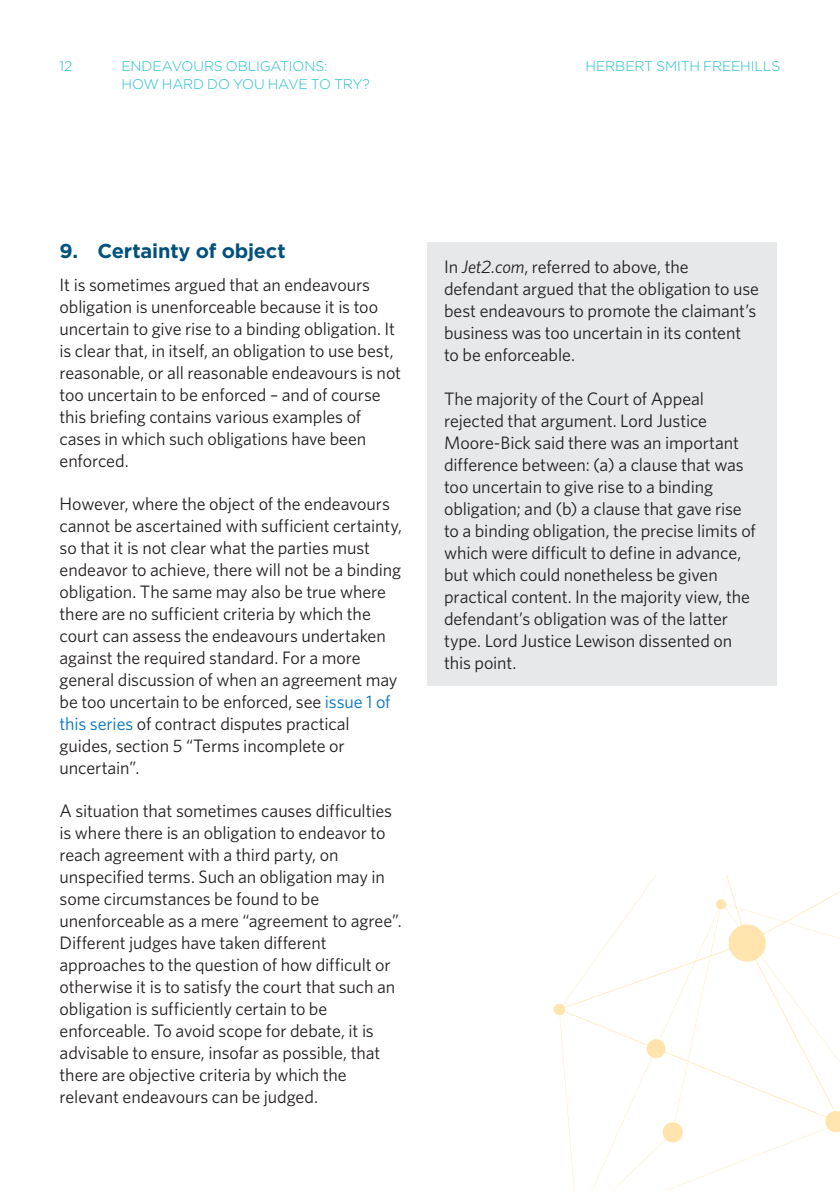
<style>
.page{position:relative;width:840px;height:1191px;background:#fff}
.page>*{position:absolute;margin:0;border:0;box-sizing:border-box;transform-origin:0 0}
.Body_Header_1{font:700 20px "Gotham";letter-spacing:-.01em;color:#00517c}
.Body_Text{font:18px/22px "Whitney";letter-spacing:-.005em;color:#231f20}
.t1{font:300 14px "Gotham";letter-spacing:-.015em;color:#21bece}
.s1{color:#0075bd}
.s2{font-style:italic}
</style>
<div class="page">
<div style="left:427px;top:242px;width:348px;height:443px;background:#e6e8ea"></div>
<svg style="left:552px;top:1003px;width:13px;height:12px"></svg>
<svg style="left:558px;top:875px;width:281px;height:286px"></svg>
<p class="t1" style="left:60px;top:57px;width:14px">12</p>
<p class="t1" style="left:121px;top:57px;width:207px">ENDEAVOURS OBLIGATIONS:</p>
<p class="t1" style="left:585px;top:57px;width:196px">HERBERT SMITH FREEHILLS</p>
<p class="t1" style="left:121px;top:75px;width:250px">HOW HARD DO YOU HAVE TO TRY?</p>
<p class="Body_Header_1" style="left:60px;top:237px;width:227px">9. Certainty of object</p>
<p class="Body_Text" style="left:60px;top:273px;width:343px">It is sometimes argued that an endeavours obligation is unenforceable because it is too uncertain to give rise to a binding obligation. It is clear that, in itself, an obligation to use best, reasonable, or all reasonable endeavours is not too uncertain to be enforced – and of course this briefing contains various examples of cases in which such obligations have been enforced.</p>
<p class="Body_Text" style="left:60px;top:492px;width:344px">However, where the object of the endeavours cannot be ascertained with sufficient certainty, so that it is not clear what the parties must endeavor to achieve, there will not be a binding obligation. The same may also be true where there are no sufficient criteria by which the court can assess the endeavours undertaken against the required standard. For a more general discussion of when an agreement may be too uncertain to be enforced, see <span class="s1">issue 1 of this series</span> of contract disputes practical guides, section 5 “Terms incomplete or uncertain”.</p>
<p class="Body_Text" style="left:60px;top:799px;width:343px">A situation that sometimes causes difficulties is where there is an obligation to endeavor to reach agreement with a third party, on unspecified terms. Such an obligation may in some circumstances be found to be unenforceable as a mere “agreement to agree”.<br>Different judges have taken different approaches to the question of how difficult or otherwise it is to satisfy the court that such an obligation is sufficiently certain to be enforceable. To avoid scope for debate, it is advisable to ensure, insofar as possible, that there are objective criteria by which the relevant endeavours can be judged.</p>
<p class="Body_Text" style="left:444px;top:255px;width:316px">In <span class="s2">Jet2.com</span>, referred to above, the defendant argued that the obligation to use best endeavours to promote the claimant’s business was too uncertain in its content to be enforceable.</p>
<p class="Body_Text" style="left:444px;top:387px;width:313px">The majority of the Court of Appeal rejected that argument. Lord Justice Moore-Bick said there was an important difference between: (a) a clause that was too uncertain to give rise to a binding obligation; and (b) a clause that gave rise to a binding obligation, the precise limits of which were difficult to define in advance, but which could nonetheless be given practical content. In the majority view, the defendant’s obligation was of the latter type. Lord Justice Lewison dissented on this point.</p>
</div>
